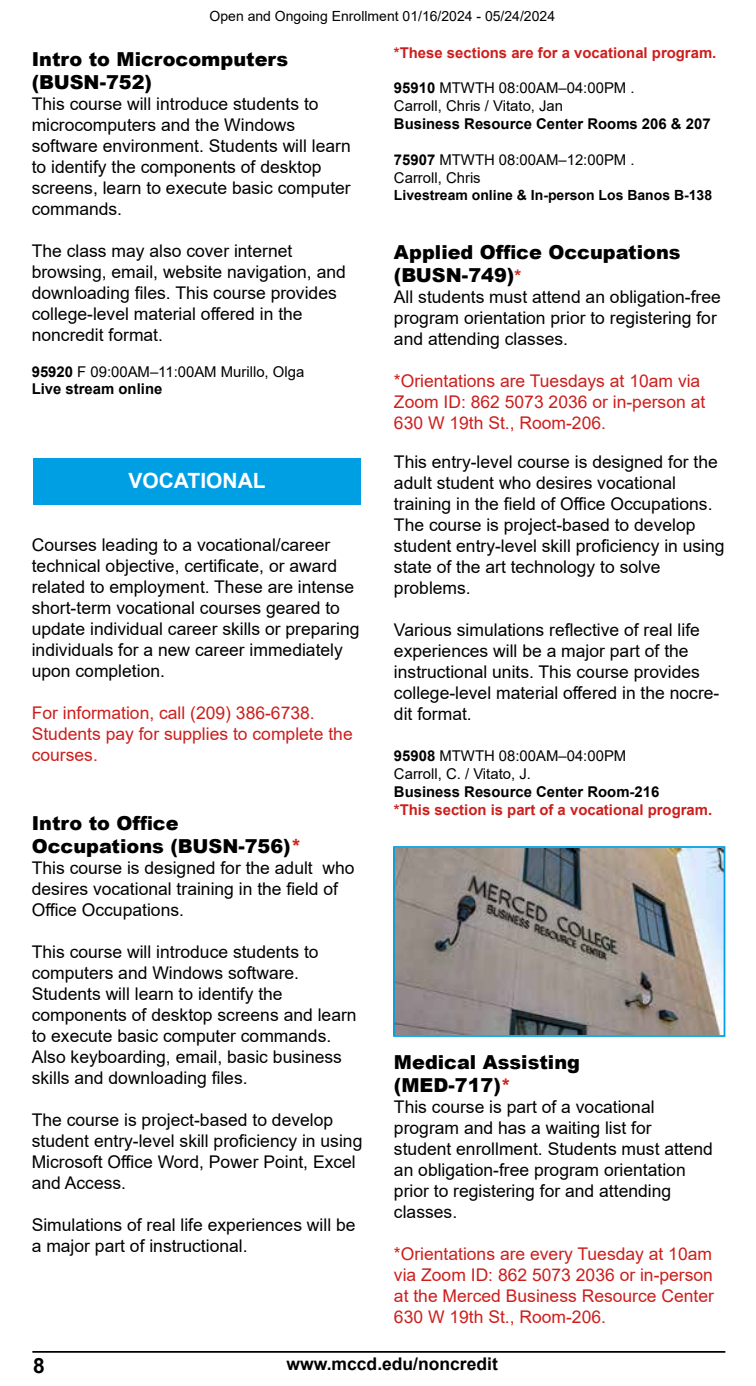
<style>
.page{position:relative;width:756px;height:1386px;background:#fff}
.page>*{position:absolute;margin:0;border:0;box-sizing:border-box;transform-origin:0 0}
.t1{font:700 21px "Arial";color:#fff}
.t2{font:700 21px "Arial";color:#000}
.t3{font:900 19.25px/23.1px "Arial";color:#000}
.t4{font:17.5px/21px "Arial";color:#000}
.t5{font:17.5px/21px "Arial";color:#cc1f1d}
.t6{font:700 17.5px "Arial";color:#000}
.t7{font:14.88px/17.8px "Arial";color:#000}
.t8{font:700 14.88px "Arial";color:#cc1f1d}
.t9{font:700 14.88px "Arial";color:#000}
.t10{font:14px "Arial";color:#000}
.t11{font:700 14px "Arial";color:#000}
.s1{font-weight:700}
.s2{font-weight:700;font-size:17.5px;color:#cc1f1d}
.s3{color:#cc1f1d}
.s4{font-size:18.38px;color:#cc1f1d}
</style>
<div class="page">
<hr style="left:32px;top:1351px;width:693px;height:2px;background:#000">
<div style="left:33px;top:458px;width:327px;height:46px;background:#009fe3"></div>
<img style="left:396px;top:849px;width:326px;height:185px">
<div style="left:393px;top:846px;width:332px;height:191px;border:2px solid #009fe3"></div>
<p class="t10" style="left:210px;top:7px;width:347px">Open and Ongoing Enrollment 01/16/2024 - 05/24/2024</p>
<p class="t3" style="left:32px;top:47px;width:258px">Intro to Microcomputers (BUSN-752)</p>
<p class="t4" style="left:32px;top:93px;width:321px">This course will introduce students to microcomputers and the Windows software environment. Students will learn to identify the components of desktop screens, learn to execute basic computer commands.</p>
<p class="t4" style="left:32px;top:240px;width:316px">The class may also cover internet browsing, email, website navigation, and downloading files. This course provides college-level material offered in the noncredit format.</p>
<p class="t7" style="left:32px;top:362px;width:274px"><span class="s1">95920</span> F 09:00AM–11:00AM Murillo, Olga<br><span class="s1">Live stream online</span></p>
<p class="t8" style="left:394px;top:42px;width:324px">*These sections are for a vocational program.</p>
<p class="t7" style="left:394px;top:79px;width:242px"><span class="s1">95910</span> MTWTH 08:00AM–04:00PM .<br>Carroll, Chris / Vitato, Jan</p>
<p class="t9" style="left:394px;top:113px;width:318px">Business Resource Center Rooms 206 &amp; 207</p>
<p class="t7" style="left:394px;top:150px;width:242px"><span class="s1">75907</span> MTWTH 08:00AM–12:00PM .<br>Carroll, Chris</p>
<p class="t11" style="left:394px;top:186px;width:320px">Livestream online &amp; In-person Los Banos B-138</p>
<p class="t3" style="left:394px;top:240px;width:288px">Applied Office Occupations (BUSN-749)<span class="s2">*</span></p>
<p class="t4" style="left:394px;top:286px;width:328px">All students must attend an obligation-free program orientation prior to registering for and attending classes.</p>
<p class="t5" style="left:394px;top:370px;width:313px">*Orientations are Tuesdays at 10am via<br>Zoom ID: 862 5073 2036 or in-person at<br>630 W 19th St., Room-206.</p>
<p class="t4" style="left:394px;top:451px;width:332px">This entry-level course is designed for the adult student who desires vocational training in the field of Office Occupations.<br>The course is project-based to develop student entry-level skill proficiency in using state of the art technology to solve problems.</p>
<p class="t4" style="left:394px;top:619px;width:327px">Various simulations reflective of real life experiences will be a major part of the instructional units. This course provides college-level material offered in the nocre&shy;dit format.</p>
<p class="t7" style="left:394px;top:747px;width:234px"><span class="s1">95908</span> MTWTH 08:00AM–04:00PM<br>Carroll, C. / Vitato, J.</p>
<p class="t9" style="left:394px;top:781px;width:267px">Business Resource Center Room-216</p>
<p class="t8" style="left:394px;top:799px;width:320px">*This section is part of a vocational program.</p>
<p class="t1" style="left:128px;top:466px;width:139px">VOCATIONAL</p>
<p class="t4" style="left:32px;top:534px;width:329px">Courses leading to a vocational/career technical objective, certificate, or award related to employment. These are intense short-term vocational courses geared to update individual career skills or preparing individuals for a new career immediately upon completion.</p>
<p class="t5" style="left:32px;top:702px;width:323px">For information, call (209) 386-6738.<br>Students pay for supplies to complete the courses.</p>
<p class="t3" style="left:32px;top:811px;width:271px">Intro to Office<br>Occupations (BUSN-756)<span class="s3">*</span></p>
<p class="t4" style="left:32px;top:857px;width:324px">This course is designed for the adult who desires vocational training in the field of<br>Office Occupations.</p>
<p class="t4" style="left:32px;top:941px;width:326px">This course will introduce students to computers and Windows software.<br>Students will learn to identify the components of desktop screens and learn to execute basic computer commands.<br>Also keyboarding, email, basic business skills and downloading files.</p>
<p class="t4" style="left:32px;top:1109px;width:332px">The course is project-based to develop student entry-level skill proficiency in using Microsoft Office Word, Power Point, Excel and Access.</p>
<p class="t4" style="left:32px;top:1214px;width:325px">Simulations of real life experiences will be a major part of instructional.</p>
<p class="t3" style="left:394px;top:1050px;width:188px">Medical Assisting (MED-717)<span class="s4">*</span></p>
<p class="t4" style="left:394px;top:1096px;width:321px">This course is part of a vocational program and has a waiting list for student enrollment. Students must attend an obligation-free program orientation prior to registering for and attending classes.</p>
<p class="t5" style="left:394px;top:1243px;width:321px;text-align:justify">*Orientations are every Tuesday at 10am via Zoom ID: 862 5073 2036 or in-person at the Merced Business Resource Center 630 W 19th St., Room-206.</p>
<p class="t2" style="left:33px;top:1351px;width:13px">8</p>
<p class="t6" style="left:287px;top:1352px;width:213px">www.mccd.edu/noncredit</p>
</div>
